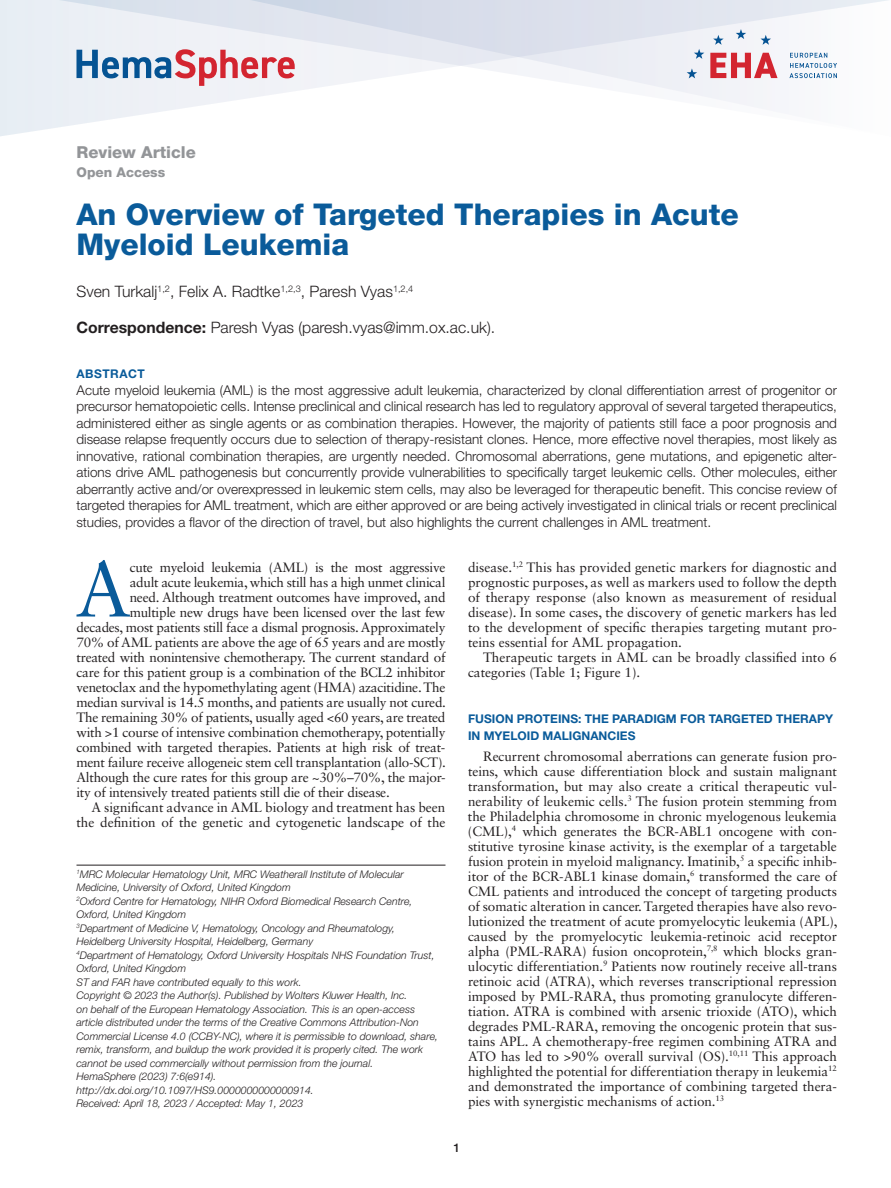
<style>
.page{position:relative;width:891px;height:1188px;background:#fff}
.page>*{position:absolute;margin:0;border:0;box-sizing:border-box;transform-origin:0 0}
.t1{font:78px "Sabon LT Std";color:#0a5b9a}
.t2{font:800 30px/30px "Helvetica Neue LT Std";color:#0a5b9a}
.t3{font:800 16.5px "Helvetica Neue LT Std";color:#939598}
.t4{font:300 15.75px "Helvetica Neue LT Std";color:#231f20}
.t5{font:13.5px/15px "Sabon LT Std";letter-spacing:-.02em;color:#231f20;text-align:justify}
.t6{font:300 13.5px/16.5px "Helvetica Neue LT Std";color:#231f20;text-align:justify}
.t7{font:13.5px/15px "Sabon LT Std";color:#231f20}
.t8{font:800 13.5px "Helvetica Neue LT Std";color:#939598}
.t9{font:700 12px/16.5px "Helvetica Neue LT Std";color:#0a5b9a}
.t10{font:700 12px "Helvetica Neue LT Std";letter-spacing:.04em;color:#0a5b9a}
.t11{font:500 12px "Helvetica Neue LT Std";color:#231f20}
.t12{font:italic 300 10.5px/13.5px "Helvetica Neue LT Std";color:#231f20}
.s1{font-weight:700}
</style>
<div class="page">
<div style="left:1px;top:0;width:58px;height:136px;background:#e8eef4"></div>
<svg style="left:59px;top:0;width:829px;height:127px"></svg>
<svg style="left:0;top:0;width:1px;height:136px"></svg>
<svg style="left:710px;top:53px;width:68px;height:25px"></svg>
<svg style="left:789px;top:53px;width:48px;height:25px"></svg>
<svg style="left:761px;top:35px;width:10px;height:10px"></svg>
<svg style="left:713px;top:35px;width:11px;height:10px"></svg>
<svg style="left:736px;top:29px;width:10px;height:10px"></svg>
<svg style="left:694px;top:49px;width:10px;height:10px"></svg>
<svg style="left:687px;top:68px;width:10px;height:10px"></svg>
<svg style="left:76px;top:49px;width:219px;height:37px"></svg>
<hr style="left:76px;top:865px;width:370px;height:1px;background:#231f20">
<p class="t3" style="left:76px;top:142px;width:121px">Review Article</p>
<p class="t8" style="left:76px;top:164px;width:90px">Open Access</p>
<h2 class="t2" style="left:76px;top:199px;width:664px">An Overview of Targeted Therapies in Acute<br>Myeloid Leukemia</h2>
<p class="t4" style="left:76px;top:282px;width:338px">Sven Turkalj<sup>1,2</sup>, Felix A. Radtke<sup>1,2,3</sup>, Paresh Vyas<sup>1,2,4</sup></p>
<p class="t4" style="left:76px;top:318px;width:420px"><span class="s1">Correspondence:</span> Paresh Vyas (paresh.vyas@imm.ox.ac.uk).</p>
<p class="t10" style="left:76px;top:366px;width:70px">ABSTRACT</p>
<p class="t6" style="left:76px;top:381px;width:762px">Acute myeloid leukemia (AML) is the most aggressive adult leukemia, characterized by clonal differentiation arrest of progenitor or precursor hematopoietic cells. Intense preclinical and clinical research has led to regulatory approval of several targeted therapeutics, administered either as single agents or as combination therapies. However, the majority of patients still face a poor prognosis and disease relapse frequently occurs due to selection of therapy-resistant clones. Hence, more effective novel therapies, most likely as innovative, rational combination therapies, are urgently needed. Chromosomal aberrations, gene mutations, and epigenetic alter&shy;ations drive AML pathogenesis but concurrently provide vulnerabilities to specifically target leukemic cells. Other molecules, either aberrantly active and/or overexpressed in leukemic stem cells, may also be leveraged for therapeutic benefit. This concise review of targeted therapies for AML treatment, which are either approved or are being actively investigated in clinical trials or recent preclinical studies, provides a flavor of the direction of travel, but also highlights the current challenges in AML treatment.</p>
<h1 class="t1" style="left:75px;top:543px;width:58px">A</h1>
<p class="t5" style="left:130px;top:559px;width:317px">cute myeloid leukemia (AML) is the most aggressive</p>
<p class="t5" style="left:468px;top:559px;width:371px">disease.<sup>1,2</sup> This has provided genetic markers for diagnostic and prognostic purposes, as well as markers used to follow the depth of therapy response (also known as measurement of residual disease). In some cases, the discovery of genetic markers has led to the development of specific therapies targeting mutant pro&shy;teins essential for AML propagation.</p>
<p class="t7" style="left:468px;top:649px;width:370px;text-indent:15px">Therapeutic targets in AML can be broadly classified into 6 categories (Table 1; Figure 1).</p>
<p class="t9" style="left:468px;top:710px;width:367px">FUSION PROTEINS: THE PARADIGM FOR TARGETED THERAPY<br>IN MYELOID MALIGNANCIES</p>
<p class="t5" style="left:468px;top:749px;width:371px;text-indent:15px">Recurrent chromosomal aberrations can generate fusion pro&shy;teins, which cause differentiation block and sustain malignant transformation, but may also create a critical therapeutic vul&shy;nerability of leukemic cells.<sup>3</sup> The fusion protein stemming from the Philadelphia chromosome in chronic myelogenous leukemia (CML),<sup>4</sup> which generates the BCR-ABL1 oncogene with con&shy;stitutive tyrosine kinase activity, is the exemplar of a targetable fusion protein in myeloid malignancy. Imatinib,<sup>5</sup> a specific inhib&shy;itor of the BCR-ABL1 kinase domain,<sup>6</sup> transformed the care of CML patients and introduced the concept of targeting products of somatic alteration in cancer. Targeted therapies have also revo&shy;lutionized the treatment of acute promyelocytic leukemia (APL), caused by the promyelocytic leukemia-retinoic acid receptor alpha (PML-RARA) fusion oncoprotein,<sup>7,8</sup> which blocks gran&shy;ulocytic differentiation.<sup>9</sup> Patients now routinely receive all-trans retinoic acid (ATRA), which reverses transcriptional repression imposed by PML-RARA, thus promoting granulocyte differen&shy;tiation. ATRA is combined with arsenic trioxide (ATO), which degrades PML-RARA, removing the oncogenic protein that sus&shy;tains APL. A chemotherapy-free regimen combining ATRA and ATO has led to &gt;90% overall survival (OS).<sup>10,11</sup> This approach highlighted the potential for differentiation therapy in leukemia<sup>12 </sup>and demonstrated the importance of combining targeted thera&shy;pies with synergistic mechanisms of action.<sup>13</sup></p>
<p class="t5" style="left:130px;top:574px;width:317px">adult acute leukemia, which still has a high unmet clinical</p>
<p class="t5" style="left:130px;top:589px;width:317px">need. Although treatment outcomes have improved, and</p>
<p class="t5" style="left:130px;top:604px;width:317px">multiple new drugs have been licensed over the last few</p>
<p class="t5" style="left:77px;top:619px;width:370px">decades, most patients still face a dismal prognosis. Approximately</p>
<p class="t5" style="left:77px;top:634px;width:370px">70% of AML patients are above the age of 65 years and are mostly</p>
<p class="t5" style="left:77px;top:649px;width:371px">treated with nonintensive chemotherapy. The current standard of</p>
<p class="t5" style="left:77px;top:664px;width:371px">care for this patient group is a combination of the BCL2 inhibitor</p>
<p class="t5" style="left:77px;top:679px;width:371px">venetoclax and the hypomethylating agent (HMA) azacitidine. The</p>
<p class="t5" style="left:77px;top:694px;width:371px">median survival is 14.5 months, and patients are usually not cured.</p>
<p class="t5" style="left:77px;top:709px;width:370px">The remaining 30% of patients, usually aged &lt;60 years, are treated</p>
<p class="t5" style="left:77px;top:724px;width:371px">with &gt;1 course of intensive combination chemotherapy, potentially</p>
<p class="t5" style="left:77px;top:739px;width:370px">combined with targeted therapies. Patients at high risk of treat-</p>
<p class="t5" style="left:77px;top:754px;width:371px">ment failure receive allogeneic stem cell transplantation (allo-SCT).</p>
<p class="t5" style="left:77px;top:769px;width:370px">Although the cure rates for this group are ~30%–70%, the major-</p>
<p class="t5" style="left:77px;top:784px;width:315px">ity of intensively treated patients still die of their disease.</p>
<p class="t7" style="left:92px;top:799px;width:355px">A significant advance in AML biology and treatment has been</p>
<p class="t7" style="left:77px;top:814px;width:371px">the definition of the genetic and cytogenetic landscape of the</p>
<p class="t12" style="left:76px;top:867px;width:363px"><sup>1</sup>MRC Molecular Hematology Unit, MRC Weatherall Institute of Molecular Medicine, University of Oxford, United Kingdom<br><sup>2</sup>Oxford Centre for Hematology, NIHR Oxford Biomedical Research Centre, Oxford, United Kingdom<br><sup>3</sup>Department of Medicine V, Hematology, Oncology and Rheumatology, Heidelberg University Hospital, Heidelberg, Germany<br><sup>4</sup>Department of Hematology, Oxford University Hospitals NHS Foundation Trust, Oxford, United Kingdom<br>ST and FAR have contributed equally to this work.<br>Copyright © 2023 the Author(s). Published by Wolters Kluwer Health, Inc.<br>on behalf of the European Hematology Association. This is an open-access article distributed under the terms of the Creative Commons Attribution-Non Commercial License 4.0 (CCBY-NC), where it is permissible to download, share, remix, transform, and buildup the work provided it is properly cited. The work cannot be used commercially without permission from the journal.<br>HemaSphere (2023) 7:6(e914). http://dx.doi.org/10.1097/HS9.0000000000000914.<br>Received: April 18, 2023 / Accepted: May 1, 2023</p>
<p class="t11" style="left:453px;top:1140px;width:8px">1</p>
</div>
